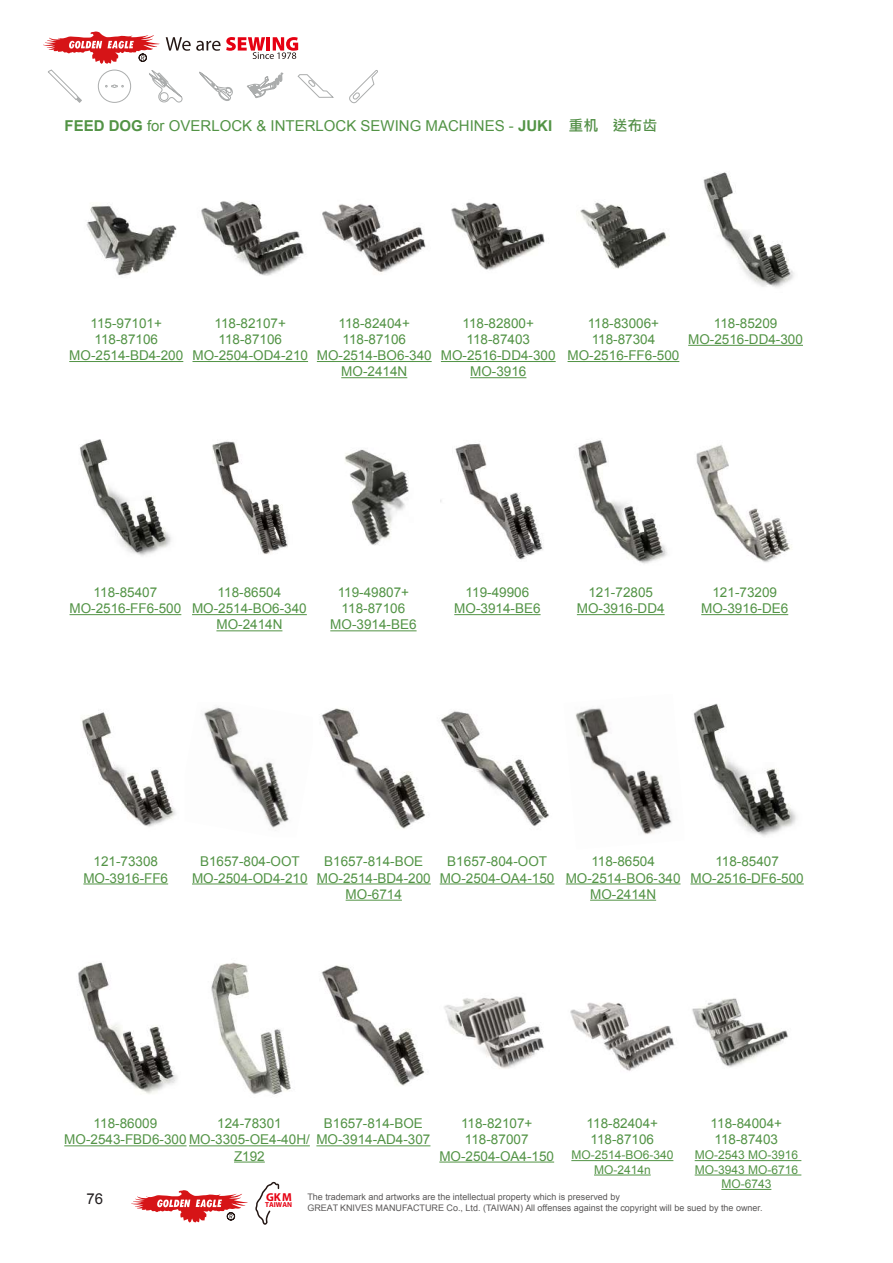
<style>
.page{position:relative;width:893px;height:1263px;background:#fff}
.page>*{position:absolute;margin:0;border:0;box-sizing:border-box;transform-origin:0 0}
.t1{font:15px "Arial";color:#529345}
.t2{font:700 15px "Microsoft Jheng Hei";color:#518e45}
.t3{font:15px "Arial";color:#231f20}
.t4{font:13.5px/16.2px "Arial";color:#529345;text-align:center}
.t5{font:12px/14.4px "Arial";color:#529345;text-align:center}
.t6{font:700 11.55px "Myriad Pro";color:#e60012}
.t7{font:9px/10.8px "Arial";color:#595757}
.t8{font:700 7.2px "Myriad Pro";color:#e60012}
.s1{font-weight:700}
</style>
<div class="page">
<svg style="left:48px;top:70px;width:330px;height:34px"></svg>
<svg style="left:43px;top:31px;width:117px;height:33px"></svg>
<svg style="left:166px;top:37px;width:132px;height:22px"></svg>
<svg style="left:255px;top:1182px;width:24px;height:43px"></svg>
<svg style="left:131px;top:1190px;width:117px;height:32px"></svg>
<hr style="left:69px;top:361px;width:114px;height:1px;background:#529345">
<hr style="left:577px;top:614px;width:88px;height:1px;background:#529345">
<hr style="left:566px;top:883px;width:114px;height:1px;background:#529345">
<hr style="left:590px;top:900px;width:66px;height:1px;background:#529345">
<hr style="left:441px;top:361px;width:115px;height:1px;background:#529345">
<hr style="left:470px;top:377px;width:56px;height:1px;background:#529345">
<hr style="left:192px;top:614px;width:115px;height:1px;background:#529345">
<hr style="left:216px;top:630px;width:66px;height:1px;background:#529345">
<hr style="left:192px;top:883px;width:116px;height:1px;background:#529345">
<hr style="left:189px;top:1145px;width:121px;height:1px;background:#529345">
<hr style="left:234px;top:1161px;width:31px;height:1px;background:#529345">
<hr style="left:440px;top:883px;width:114px;height:1px;background:#529345">
<hr style="left:317px;top:361px;width:115px;height:1px;background:#529345">
<hr style="left:341px;top:377px;width:66px;height:1px;background:#529345">
<hr style="left:70px;top:614px;width:111px;height:1px;background:#529345">
<hr style="left:83px;top:883px;width:85px;height:1px;background:#529345">
<hr style="left:64px;top:1145px;width:123px;height:1px;background:#529345">
<hr style="left:568px;top:361px;width:111px;height:1px;background:#529345">
<hr style="left:454px;top:614px;width:87px;height:1px;background:#529345">
<hr style="left:192px;top:361px;width:116px;height:1px;background:#529345">
<hr style="left:688px;top:345px;width:115px;height:1px;background:#529345">
<hr style="left:701px;top:614px;width:87px;height:1px;background:#529345">
<hr style="left:690px;top:883px;width:114px;height:1px;background:#529345">
<hr style="left:330px;top:630px;width:87px;height:1px;background:#529345">
<hr style="left:317px;top:883px;width:114px;height:1px;background:#529345">
<hr style="left:346px;top:900px;width:56px;height:1px;background:#529345">
<hr style="left:316px;top:1145px;width:114px;height:1px;background:#529345">
<hr style="left:439px;top:1161px;width:115px;height:1px;background:#529345">
<img style="left:201px;top:201px;width:103px;height:75px">
<img style="left:322px;top:204px;width:104px;height:68px">
<img style="left:451px;top:202px;width:94px;height:68px">
<img style="left:703px;top:172px;width:91px;height:116px">
<img style="left:80px;top:439px;width:91px;height:117px">
<img style="left:212px;top:441px;width:76px;height:113px">
<img style="left:440px;top:443px;width:103px;height:117px">
<img style="left:578px;top:440px;width:89px;height:124px">
<img style="left:696px;top:445px;width:96px;height:117px">
<img style="left:82px;top:707px;width:207px;height:121px">
<img style="left:321px;top:708px;width:104px;height:121px">
<img style="left:441px;top:711px;width:108px;height:115px">
<img style="left:575px;top:708px;width:97px;height:127px">
<img style="left:693px;top:703px;width:104px;height:134px">
<img style="left:78px;top:962px;width:99px;height:132px">
<img style="left:211px;top:962px;width:80px;height:133px">
<img style="left:321px;top:965px;width:104px;height:121px">
<img style="left:444px;top:996px;width:100px;height:73px">
<img style="left:580px;top:202px;width:87px;height:67px">
<img style="left:86px;top:205px;width:91px;height:71px">
<img style="left:345px;top:449px;width:64px;height:96px">
<hr style="left:571px;top:1160px;width:102px;height:1px;background:#529345">
<hr style="left:594px;top:1174px;width:57px;height:1px;background:#529345">
<hr style="left:695px;top:1160px;width:106px;height:1px;background:#529345">
<hr style="left:695px;top:1174px;width:106px;height:1px;background:#529345">
<hr style="left:721px;top:1189px;width:50px;height:1px;background:#529345">
<img style="left:570px;top:1002px;width:105px;height:69px">
<img style="left:692px;top:998px;width:97px;height:69px">
<p class="t1" style="left:65px;top:116px;width:489px"><span class="s1">FEED DOG</span> for OVERLOCK &amp; INTERLOCK SEWING MACHINES - <span class="s1">JUKI</span></p>
<p class="t2" style="left:568px;top:116px;width:90px">重机 送布齿</p>
<p class="t4" style="left:69px;top:315px;width:116px">115-97101+<br>118-87106<br>MO-2514-BD4-200</p>
<p class="t4" style="left:192px;top:315px;width:117px">118-82107+<br>118-87106<br>MO-2504-OD4-210</p>
<p class="t4" style="left:688px;top:315px;width:116px">118-85209<br>MO-2516-DD4-300</p>
<p class="t4" style="left:317px;top:315px;width:116px">118-82404+<br>118-87106<br>MO-2514-BO6-340<br>MO-2414N</p>
<p class="t4" style="left:441px;top:315px;width:116px">118-82800+<br>118-87403<br>MO-2516-DD4-300<br>MO-3916</p>
<p class="t4" style="left:568px;top:315px;width:113px">118-83006+<br>118-87304<br>MO-2516-FF6-500</p>
<p class="t4" style="left:70px;top:584px;width:113px">118-85407<br>MO-2516-FF6-500</p>
<p class="t4" style="left:192px;top:584px;width:116px">118-86504<br>MO-2514-BO6-340<br>MO-2414N</p>
<p class="t4" style="left:330px;top:584px;width:88px">119-49807+<br>118-87106<br>MO-3914-BE6</p>
<p class="t4" style="left:454px;top:584px;width:88px">119-49906<br>MO-3914-BE6</p>
<p class="t4" style="left:577px;top:584px;width:89px">121-72805<br>MO-3916-DD4</p>
<p class="t4" style="left:701px;top:584px;width:89px">121-73209<br>MO-3916-DE6</p>
<p class="t4" style="left:83px;top:854px;width:86px">121-73308<br>MO-3916-FF6</p>
<p class="t4" style="left:192px;top:854px;width:117px">B1657-804-OOT<br>MO-2504-OD4-210</p>
<p class="t4" style="left:317px;top:854px;width:116px">B1657-814-BOE<br>MO-2514-BD4-200<br>MO-6714</p>
<p class="t4" style="left:440px;top:854px;width:116px">B1657-804-OOT<br>MO-2504-OA4-150</p>
<p class="t4" style="left:566px;top:854px;width:116px">118-86504<br>MO-2514-BO6-340<br>MO-2414N</p>
<p class="t4" style="left:690px;top:854px;width:115px">118-85407<br>MO-2516-DF6-500</p>
<p class="t4" style="left:316px;top:1115px;width:116px">B1657-814-BOE<br>MO-3914-AD4-307</p>
<p class="t4" style="left:439px;top:1115px;width:116px">118-82107+<br>118-87007<br>MO-2504-OA4-150</p>
<p class="t4" style="left:587px;top:1115px;width:73px;text-align:left">118-82404+<br>118-87106</p>
<p class="t4" style="left:217px;top:1115px;width:66px">124-78301</p>
<p class="t4" style="left:64px;top:1132px;width:247px">MO-2543-FBD6-300 MO-3305-OE4-40H/</p>
<p class="t4" style="left:234px;top:1148px;width:32px">Z192</p>
<p class="t4" style="left:94px;top:1115px;width:65px">118-86009</p>
<p class="t5" style="left:571px;top:1148px;width:104px">MO-2514-BO6-340<br>MO-2414n</p>
<p class="t4" style="left:711px;top:1115px;width:73px;text-align:left">118-84004+<br>118-87403</p>
<p class="t5" style="left:695px;top:1148px;width:105px">MO-2543 MO-3916<br>MO-3943 MO-6716<br>MO-6743</p>
<p class="t6" style="left:266px;top:1190px;width:27px">GKM</p>
<p class="t8" style="left:265px;top:1201px;width:28px">TAIWAN</p>
<p class="t3" style="left:86px;top:1189px;width:18px">76</p>
<p class="t7" style="left:307px;top:1192px;width:457px">The trademark and artworks are the intellectual property which is preserved by<br>GREAT KNIVES MANUFACTURE Co., Ltd. (TAIWAN) All offenses against the copyright will be sued by the owner.</p>
</div>
